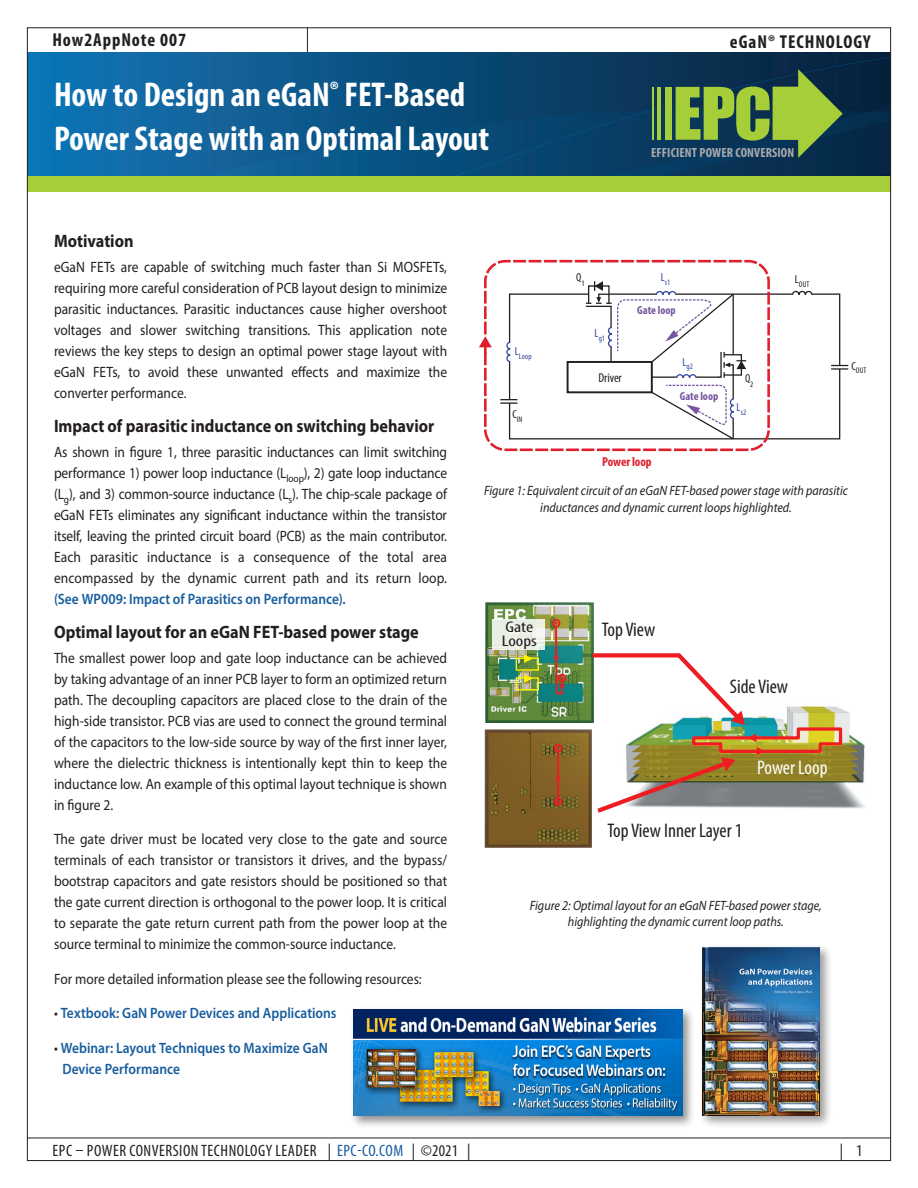
<style>
.page{position:relative;width:918px;height:1188px;background:#fff}
.page>*{position:absolute;margin:0;border:0;box-sizing:border-box;transform-origin:0 0}
.t1{font:700 condensed 34.5px/43.2px "Myriad Pro";color:#fff}
.t2{font:condensed 19.8px "Myriad Pro";color:#231f20}
.t3{font:condensed 19.8px "Myriad Pro";letter-spacing:-.005em;color:#fff}
.t4{font:700 condensed 18.75px "Myriad Pro";letter-spacing:.05em;color:#231f20}
.intro_text{font:700 18px "Myriad Pro";color:#231f20;scale:.9 1}
.t5{font:condensed 16.5px "Myriad Pro";letter-spacing:.03em;color:#231f20}
.t6{font:condensed 15.6px/14.1px "Myriad Pro";color:#231f20;scale:1.26 1}
.intro_text-2{font:15px/21px "Myriad Pro";color:#231f20;text-align:justify;scale:.9 1}
.intro_text-3{font:600 15px/21px "Myriad Pro";color:#175d9e;scale:.9 1}
.t7{font:italic 13.5px/16.5px "Myriad Pro";color:#231f20;text-align:center;scale:.9 1}
.t8{font:700 condensed 13.35px "Myriad Pro";letter-spacing:.01em;color:#a8a9ad}
.t9{font:700 condensed 12.9px "Myriad Pro";letter-spacing:-.005em;color:#df202c}
.t10{font:condensed 12.9px "Myriad Pro";letter-spacing:-.005em;color:#231f20}
.t11{font:700 condensed 11.7px "Myriad Pro";color:#75569e}
.t12{font:condensed 11.7px "Myriad Pro";color:#231f20}
.t13{font:700 8.85px "Arial";color:#ee1d23}
.t14{font:condensed 8.25px "Myriad Pro";letter-spacing:.005em;color:#34479d}
.t15{font:condensed 8.25px "Myriad Pro";letter-spacing:.01em;color:#231f20}
.s1{font-weight:600;color:#175d9e}
.s2{font-weight:400;color:#231f20}
.s3{color:#175d9e}
</style>
<div class="page">
<div style="left:27px;top:176px;width:864px;height:16px;background:#a6ce39"></div>
<hr style="left:27px;top:1138px;width:864px;height:1px;background:#231f20">
<svg style="left:307px;top:29px;width:1px;height:23px"></svg>
<img style="left:29px;top:52px;width:860px;height:124px">
<div style="left:665px;top:87px;width:7px;height:53px;background:#a6ce39"></div>
<hr style="left:652px;top:87px;width:2px;height:53px;background:#a6ce39">
<hr style="left:658px;top:87px;width:3px;height:53px;background:#a6ce39">
<svg style="left:676px;top:69px;width:167px;height:89px;background:#507845"></svg>
<div style="left:509px;top:293px;width:331px;height:146px;border:1px solid #231f20"></div>
<svg style="left:791px;top:290px;width:22px;height:5px"></svg>
<svg style="left:506px;top:341px;width:5px;height:22px"></svg>
<svg style="left:831px;top:365px;width:17px;height:5px"></svg>
<svg style="left:500px;top:399px;width:17px;height:5px"></svg>
<div style="left:484px;top:260px;width:286px;height:191px;border:3px dashed #df202c;border-radius:20px"></div>
<div style="left:567px;top:361px;width:86px;height:32px;border:2px solid #231f20"></div>
<svg style="left:479px;top:336px;width:13px;height:18px"></svg>
<svg style="left:585px;top:281px;width:161px;height:159px"></svg>
<img style="left:484px;top:729px;width:108px;height:118px">
<div style="left:554px;top:744px;width:8px;height:8px;border:2px solid #ee1d23;border-radius:50%"></div>
<svg style="left:555px;top:774px;width:6px;height:6px"></svg>
<hr style="left:557px;top:751px;width:2px;height:47px;background:#ee1d23">
<div style="left:554px;top:797px;width:8px;height:9px;border:2px solid #ee1d23;border-radius:50%"></div>
<img style="left:485px;top:603px;width:108px;height:119px">
<hr style="left:555px;top:627px;width:2px;height:34px;background:#ee1d23">
<svg style="left:553px;top:657px;width:6px;height:5px"></svg>
<div style="left:552px;top:619px;width:8px;height:8px;border:2px solid #ee1d23;border-radius:50%"></div>
<div style="left:558px;top:674px;width:8px;height:8px;border:2px solid #ee1d23;border-radius:50%"></div>
<hr style="left:555px;top:647px;width:3px;height:47px;background:#ee1d23">
<svg style="left:557px;top:682px;width:8px;height:12px"></svg>
<img style="left:844px;top:711px;width:21px;height:97px">
<svg style="left:588px;top:651px;width:256px;height:165px"></svg>
<svg style="left:492px;top:620px;width:52px;height:30px;fill:#e9efe3"></svg>
<div style="left:516px;top:677px;width:23px;height:13px;border:1px solid #fff101"></div>
<svg style="left:524px;top:674px;width:9px;height:9px"></svg>
<div style="left:516px;top:657px;width:23px;height:14px;border:1px solid #fff101"></div>
<svg style="left:524px;top:654px;width:9px;height:9px"></svg>
<div style="left:699px;top:944px;width:134px;height:184px;background:#231f20;opacity:.44"></div>
<img style="left:702px;top:947px;width:118px;height:169px">
<div style="left:350px;top:1006px;width:345px;height:122px;background:#231f20;opacity:.5"></div>
<img style="left:353px;top:1010px;width:330px;height:106px">
<p class="t4" style="left:52px;top:28px;width:135px">How2AppNote 007</p>
<p class="t4" style="left:730px;top:30px;width:142px">eGaN® TECHNOLOGY</p>
<p class="t1" style="left:54px;top:72px;width:437px">How to Design an eGaN<sup>®</sup> FET-Based<br>Power Stage with an Optimal Layout</p>
<p class="t8" style="left:651px;top:144px;width:145px">EFFICIENT POWER CONVERSION</p>
<p class="intro_text" style="left:54px;top:229px;width:90px">Motivation</p>
<p class="intro_text-2" style="left:54px;top:256px;width:438px">eGaN FETs are capable of switching much faster than Si MOSFETs, requiring more careful consideration of PCB layout design to minimize parasitic inductances. Parasitic inductances cause higher overshoot voltages and slower switching transitions. This application note reviews the key steps to design an optimal power stage layout with eGaN FETs, to avoid these unwanted effects and maximize the converter performance.</p>
<p class="intro_text" style="left:54px;top:414px;width:424px">Impact of parasitic inductance on switching behavior</p>
<p class="intro_text-2" style="left:54px;top:441px;width:438px">As shown in figure 1, three parasitic inductances can limit switching performance 1) power loop inductance (L<sub>loop</sub>), 2) gate loop inductance (L<sub>g</sub>), and 3) common-source inductance (L<sub>s</sub>). The chip-scale package of eGaN FETs eliminates any significant inductance within the transistor itself, leaving the printed circuit board (PCB) as the main contributor.<br>Each parasitic inductance is a consequence of the total area encompassed by the dynamic current path and its return loop. <span class="s1">(See WP009: Impact of Parasitics on Performance).</span></p>
<p class="intro_text" style="left:54px;top:621px;width:407px">Optimal layout for an eGaN FET-based power stage</p>
<p class="intro_text-2" style="left:54px;top:647px;width:438px">The smallest power loop and gate loop inductance can be achieved by taking advantage of an inner PCB layer to form an optimized return path. The decoupling capacitors are placed close to the drain of the high-side transistor. PCB vias are used to connect the ground terminal of the capacitors to the low-side source by way of the first inner layer, where the dielectric thickness is intentionally kept thin to keep the inductance low. An example of this optimal layout technique is shown in figure 2.</p>
<p class="intro_text-2" style="left:54px;top:829px;width:438px">The gate driver must be located very close to the gate and source terminals of each transistor or transistors it drives, and the bypass/ bootstrap capacitors and gate resistors should be positioned so that the gate current direction is orthogonal to the power loop. It is critical to separate the gate return current path from the power loop at the source terminal to minimize the common-source inductance.</p>
<p class="intro_text-2" style="left:54px;top:968px;width:410px">For more detailed information please see the following resources:</p>
<p class="intro_text-3" style="left:54px;top:1002px;width:315px"><span class="s2">•</span> Textbook: GaN Power Devices and Applications</p>
<p class="intro_text-3" style="left:62px;top:1037px;width:296px;text-indent:-8px"><span class="s2">•</span> Webinar: Layout Techniques to Maximize GaN<br>Device Performance</p>
<p class="t14" style="left:515px;top:351px;width:18px"><sup>L</sup>Loop</p>
<p class="t15" style="left:513px;top:414px;width:11px"><sup>C</sup>IN</p>
<p class="t12" style="left:576px;top:270px;width:10px">Q<sub>1</sub></p>
<p class="t14" style="left:595px;top:333px;width:12px"><sup>L</sup>g1</p>
<p class="t10" style="left:598px;top:370px;width:25px">Driver</p>
<p class="t14" style="left:661px;top:277px;width:11px"><sup>L</sup>s1</p>
<p class="t11" style="left:637px;top:303px;width:40px">Gate loop</p>
<p class="t14" style="left:683px;top:361px;width:12px"><sup>L</sup>g2</p>
<p class="t11" style="left:680px;top:388px;width:40px">Gate loop</p>
<p class="t9" style="left:602px;top:454px;width:51px">Power loop</p>
<p class="t12" style="left:745px;top:371px;width:10px">Q<sub>2</sub></p>
<p class="t14" style="left:737px;top:407px;width:11px"><sup>L</sup>s2</p>
<p class="t15" style="left:795px;top:279px;width:16px"><sup>L</sup>OUT</p>
<p class="t15" style="left:852px;top:366px;width:16px"><sup>C</sup>OUT</p>
<p class="t7" style="left:484px;top:482px;width:406px">Figure 1: Equivalent circuit of an eGaN FET-based power stage with parasitic inductances and dynamic current loops highlighted.</p>
<p class="t6" style="left:502px;top:620px;width:29px">Gate<br>Loops</p>
<p class="t13" style="left:560px;top:672px;width:6px">x</p>
<p class="t13" style="left:556px;top:795px;width:6px">x</p>
<p class="t2" style="left:602px;top:618px;width:55px">Top View</p>
<p class="t2" style="left:730px;top:674px;width:60px">Side View</p>
<p class="t3" style="left:757px;top:755px;width:72px">Power Loop</p>
<p class="t2" style="left:607px;top:818px;width:136px">Top View Inner Layer 1</p>
<p class="t7" style="left:530px;top:897px;width:326px">Figure 2: Optimal layout for an eGaN FET-based power stage, highlighting the dynamic current loop paths.</p>
<p class="t5" style="left:53px;top:1141px;width:419px">EPC – POWER CONVERSION TECHNOLOGY LEADER | <span class="s3">EPC-CO.COM</span> | ©2021 |</p>
<p class="t5" style="left:840px;top:1141px;width:24px">| 1</p>
</div>
